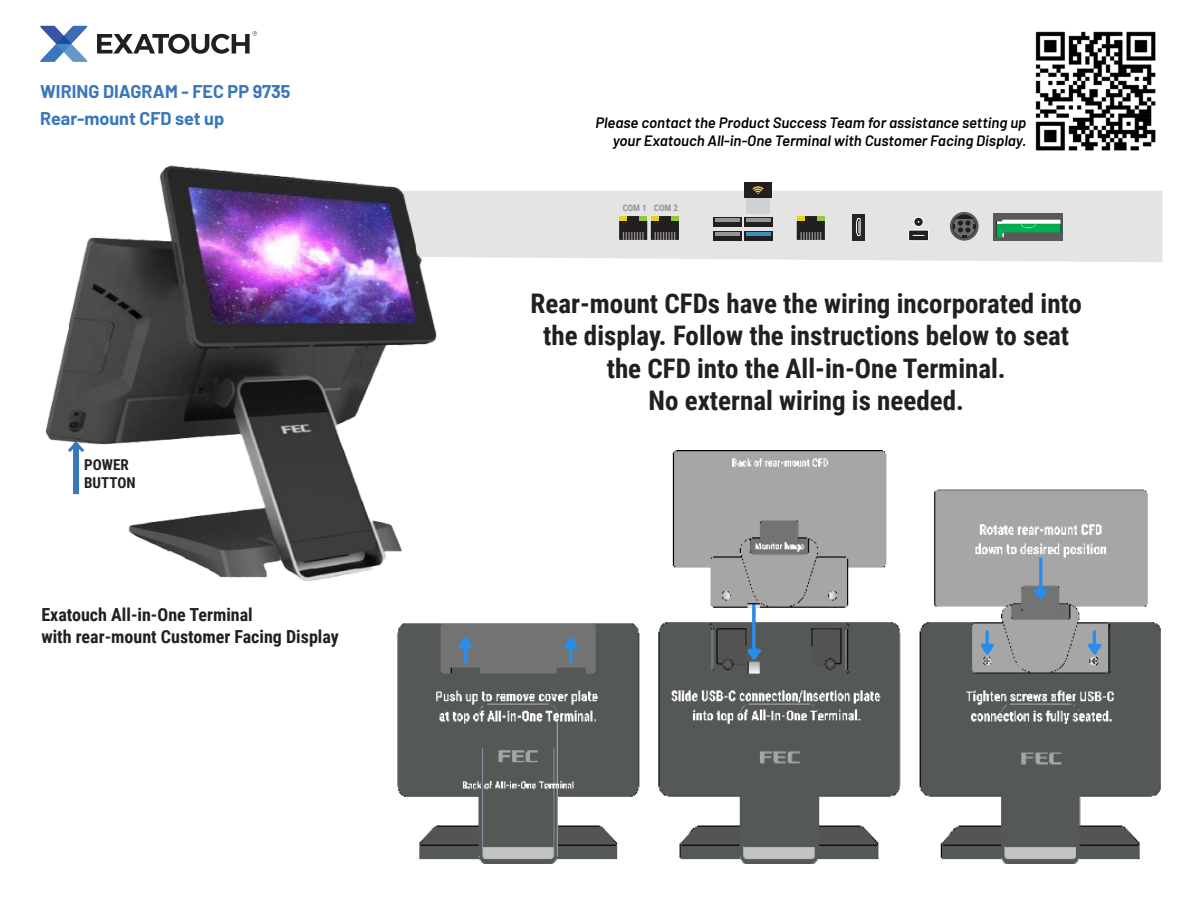
<style>
.page{position:relative;width:1188px;height:918px;background:#fff}
.page>*{position:absolute;margin:0;border:0;box-sizing:border-box;transform-origin:0 0}
.t1{font:700 27px "Roboto Condensed";color:#231f20}
.t2{font:700 18px "Roboto Condensed";color:#231f20}
.t3{font:700 18px "Barlow";color:#3977bc}
.t4{font:italic 600 15px/18px "Barlow";color:#000;text-align:right}
.t5{font:700 15px/18px "Roboto Condensed";color:#231f20}
.t6{font:700 9px "Roboto Condensed";color:#939598}
</style>
<div class="page">
<div style="left:436px;top:191px;width:727px;height:71px;background:#e4e4e4"></div>
<svg style="left:97px;top:31px;width:160px;height:23px"></svg>
<svg style="left:40px;top:26px;width:48px;height:36px"></svg>
<div style="left:950px;top:212px;width:29px;height:29px;border:3px solid #57585a;border-radius:50%"></div>
<svg style="left:951px;top:213px;width:27px;height:27px"></svg>
<svg style="left:619px;top:216px;width:60px;height:24px"></svg>
<div style="left:651px;top:216px;width:8px;height:5px;background:#ebd115"></div>
<div style="left:671px;top:216px;width:8px;height:5px;background:#94c83c"></div>
<div style="left:852px;top:214px;width:13px;height:26px;background:#272826"></div>
<svg style="left:856px;top:218px;width:5px;height:18px"></svg>
<svg style="left:909px;top:230px;width:20px;height:11px"></svg>
<div style="left:908px;top:230px;width:21px;height:11px;border:1px solid #fff"></div>
<svg style="left:914px;top:217px;width:9px;height:10px"></svg>
<div style="left:914px;top:217px;width:10px;height:10px;border:1px solid #fff;border-radius:50%"></div>
<img style="left:994px;top:213px;width:69px;height:28px">
<svg style="left:797px;top:216px;width:28px;height:24px"></svg>
<div style="left:817px;top:216px;width:8px;height:5px;background:#94c83c"></div>
<div style="left:744px;top:217px;width:29px;height:10px;background:#231f20"></div>
<hr style="left:746px;top:218px;width:25px;height:4px;background:#939598">
<div style="left:744px;top:231px;width:29px;height:10px;background:#231f20"></div>
<hr style="left:746px;top:232px;width:25px;height:4px;background:#3d8ebc">
<div style="left:713px;top:217px;width:29px;height:10px;background:#231f20"></div>
<hr style="left:715px;top:218px;width:25px;height:4px;background:#939598">
<div style="left:713px;top:231px;width:29px;height:10px;background:#231f20"></div>
<hr style="left:715px;top:232px;width:25px;height:4px;background:#939598">
<div style="left:746px;top:190px;width:24px;height:23px;background:#d1d1d1"></div>
<div style="left:744px;top:183px;width:28px;height:15px;background:#231f20"></div>
<svg style="left:752px;top:186px;width:12px;height:8px"></svg>
<img style="left:46px;top:166px;width:390px;height:415px">
<div style="left:73px;top:444px;width:6px;height:50px;background:#3977bc"></div>
<svg style="left:65px;top:439px;width:22px;height:16px"></svg>
<img style="left:1035px;top:31px;width:121px;height:120px">
<img style="left:396px;top:450px;width:765px;height:414px">
<p class="t3" style="left:40px;top:78px;width:252px">WIRING DIAGRAM - FEC PP 9735</p>
<p class="t3" style="left:40px;top:106px;width:186px">Rear-mount CFD set up</p>
<p class="t5" style="left:84px;top:455px;width:53px">POWER<br>BUTTON</p>
<p class="t2" style="left:41px;top:602px;width:213px">Exatouch All-in-One Terminal</p>
<p class="t2" style="left:41px;top:624px;width:299px">with rear-mount Customer Facing Display</p>
<p class="t4" style="left:595px;top:112px;width:433px">Please contact the Product Success Team for assistance setting up your Exatouch All-in-One Terminal with Customer Facing Display.</p>
<p class="t6" style="left:623px;top:201px;width:26px">COM 1</p>
<p class="t6" style="left:654px;top:201px;width:26px">COM 2</p>
<p class="t1" style="left:531px;top:284px;width:553px">Rear-mount CFDs have the wiring incorporated into</p>
<p class="t1" style="left:543px;top:317px;width:528px">the display. Follow the instructions below to seat</p>
<p class="t1" style="left:607px;top:349px;width:401px">the CFD into the All-in-One Terminal.</p>
<p class="t1" style="left:649px;top:382px;width:317px">No external wiring is needed.</p>
</div>
